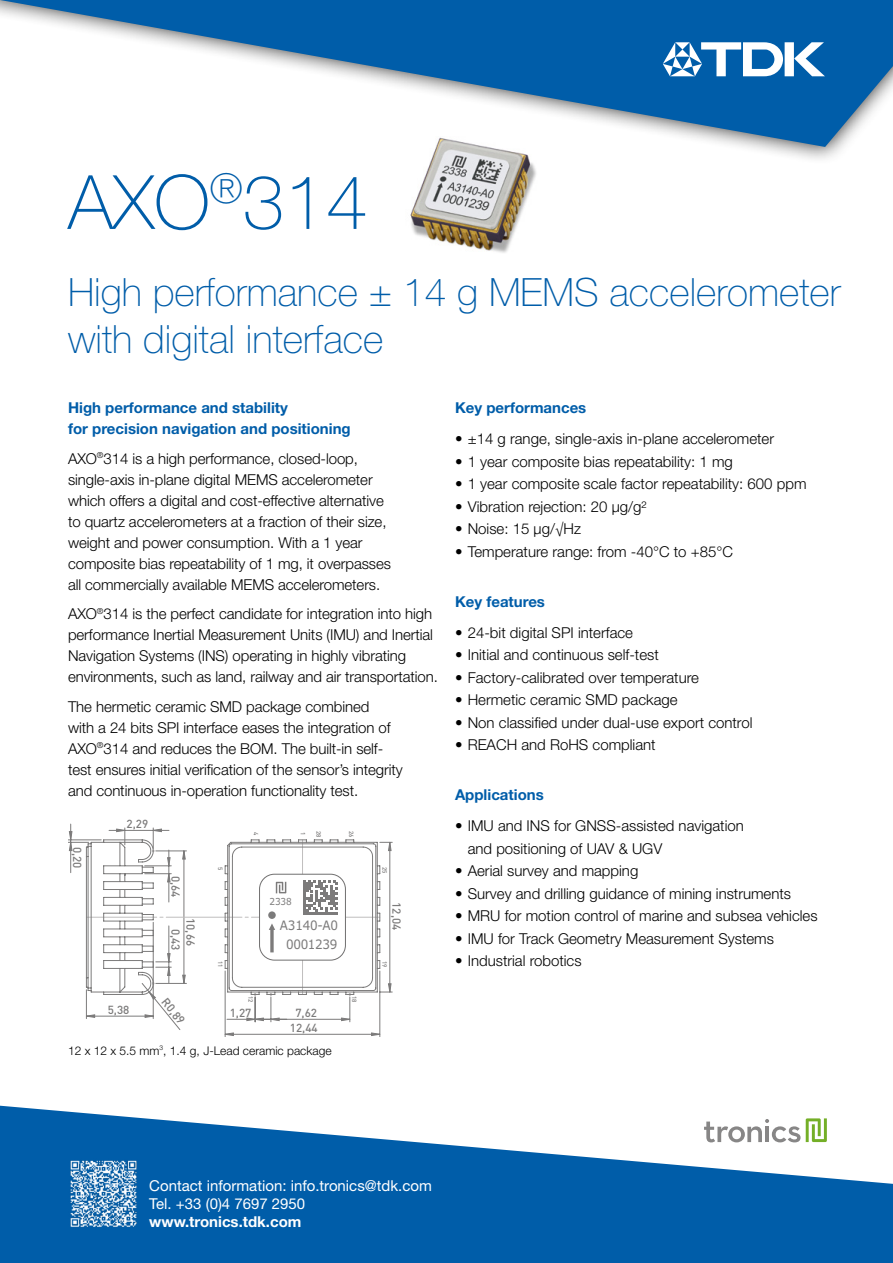
<style>
.page{position:relative;width:893px;height:1263px;background:#fff}
.page>*{position:absolute;margin:0;border:0;box-sizing:border-box;transform-origin:0 0}
.t1{font:100 75px "Helvetica Neue LT Std";color:#005da9}
.t2{font:100 39px/46.8px "Helvetica Neue LT Std";color:#005da9}
.t3{font:300 15px/21px "Helvetica Neue LT Std";letter-spacing:-.005em;color:#000}
.t4{font:700 15px/21px "Helvetica Neue LT Std";color:#005da9}
.t5{font:15px/18px "Helvetica Neue LT Std";color:#fff}
.t6{font:700 15px "Helvetica Neue LT Std";color:#fff}
.t7{font:13.05px "Verdana";letter-spacing:-.03em;color:#7c7b7b;scale:.92 1}
.t8{font:300 12px "Helvetica Neue LT Std";color:#000}
.t9{font:500 11.55px "DIN";color:#7c7b7b}
.t10{font:9.6px "Verdana";color:#7c7b7b;scale:.92 1}
.t11{font:500 6.15px "DIN";color:#7c7b7b}
</style>
<div class="page">
<svg style="left:0;top:1106px;width:893px;height:157px;fill:#005da9"></svg>
<svg style="left:0;top:0;width:893px;height:147px"></svg>
<svg style="left:663px;top:42px;width:162px;height:34px"></svg>
<img style="left:406px;top:137px;width:133px;height:116px">
<img style="left:68px;top:1158px;width:70px;height:70px">
<svg style="left:806px;top:1118px;width:21px;height:24px"></svg>
<svg style="left:704px;top:1119px;width:96px;height:23px"></svg>
<svg style="left:68px;top:824px;width:325px;height:213px"></svg>
<svg style="left:69px;top:832px;width:3px;height:18px"></svg>
<svg style="left:225px;top:1033px;width:155px;height:2px"></svg>
<svg style="left:388px;top:842px;width:3px;height:150px"></svg>
<svg style="left:86px;top:828px;width:294px;height:194px"></svg>
<h1 class="t1" style="left:68px;top:159px;width:301px">AXO<sup>®</sup>314</h1>
<h2 class="t2" style="left:68px;top:269px;width:774px">High performance ± 14 g MEMS accelerometer with digital interface</h2>
<p class="t4" style="left:68px;top:397px;width:284px">High performance and stability<br>for precision navigation and positioning</p>
<p class="t3" style="left:68px;top:447px;width:324px">AXO<sup>®</sup>314 is a high performance, closed-loop, single-axis in-plane digital MEMS accelerometer which offers a digital and cost-effective alternative to quartz accelerometers at a fraction of their size, weight and power consumption. With a 1 year composite bias repeatability of 1 mg, it overpasses all commercially available MEMS accelerometers.</p>
<p class="t3" style="left:68px;top:603px;width:371px">AXO<sup>®</sup>314 is the perfect candidate for integration into high performance Inertial Measurement Units (IMU) and Inertial Navigation Systems (INS) operating in highly vibrating environments, such as land, railway and air transportation.</p>
<p class="t3" style="left:68px;top:695px;width:336px">The hermetic ceramic SMD package combined<br>with a 24 bits SPI interface eases the integration of AXO<sup>®</sup>314 and reduces the BOM. The built-in self&shy;test ensures initial verification of the sensor’s integrity and continuous in-operation functionality test.</p>
<p class="t9" style="left:85px;top:846px;width:23px;rotate:90deg">0,20</p>
<p class="t9" style="left:127px;top:816px;width:23px">2,29</p>
<p class="t9" style="left:183px;top:876px;width:23px;rotate:90deg">0,64</p>
<p class="t9" style="left:183px;top:929px;width:23px;rotate:90deg">0,43</p>
<p class="t9" style="left:198px;top:918px;width:29px;rotate:90deg">10,66</p>
<p class="t9" style="left:108px;top:1002px;width:23px">5,38</p>
<p class="t9" style="left:170px;top:995px;width:31px;rotate:51deg">R0,89</p>
<p class="t11" style="left:260px;top:832px;width:5px;rotate:90deg">4</p>
<p class="t11" style="left:307px;top:832px;width:5px;rotate:90deg">1</p>
<p class="t11" style="left:323px;top:831px;width:8px;rotate:90deg">28</p>
<p class="t11" style="left:355px;top:831px;width:8px;rotate:90deg">26</p>
<p class="t11" style="left:224px;top:867px;width:5px;rotate:90deg">5</p>
<p class="t11" style="left:224px;top:961px;width:8px;rotate:90deg">11</p>
<p class="t10" style="left:270px;top:896px;width:26px">2338</p>
<p class="t7" style="left:286px;top:936px;width:57px">0001239</p>
<p class="t7" style="left:280px;top:917px;width:65px">A3140-A0</p>
<p class="t11" style="left:255px;top:996px;width:8px;rotate:90deg">12</p>
<p class="t11" style="left:358px;top:996px;width:8px;rotate:90deg">18</p>
<p class="t9" style="left:230px;top:1005px;width:23px">1,27</p>
<p class="t9" style="left:295px;top:1005px;width:23px">7,62</p>
<p class="t9" style="left:290px;top:1020px;width:29px">12,44</p>
<p class="t8" style="left:68px;top:1043px;width:265px">12 x 12 x 5.5 mm<sup>3</sup>, 1.4 g, J-Lead ceramic package</p>
<p class="t11" style="left:389px;top:867px;width:8px;rotate:90deg">25</p>
<p class="t9" style="left:404px;top:902px;width:29px;rotate:90deg">12,04</p>
<p class="t11" style="left:389px;top:961px;width:8px;rotate:90deg">19</p>
<p class="t4" style="left:455px;top:397px;width:133px">Key performances</p>
<p class="t3" style="left:455px;top:428px;width:321px">• ±14 g range, single-axis in-plane accelerometer</p>
<p class="t3" style="left:455px;top:450px;width:279px">• 1 year composite bias repeatability: 1 mg</p>
<p class="t3" style="left:455px;top:473px;width:353px">• 1 year composite scale factor repeatability: 600 ppm</p>
<p class="t3" style="left:455px;top:495px;width:193px">• Vibration rejection: 20 μg/g²</p>
<p class="t3" style="left:455px;top:518px;width:127px">• Noise: 15 μg/√Hz</p>
<p class="t3" style="left:455px;top:540px;width:280px">• Temperature range: from -40°C to +85°C</p>
<p class="t4" style="left:455px;top:591px;width:92px">Key features</p>
<p class="t3" style="left:455px;top:622px;width:180px">• 24-bit digital SPI interface</p>
<p class="t3" style="left:455px;top:644px;width:205px">• Initial and continuous self-test</p>
<p class="t3" style="left:455px;top:667px;width:245px">• Factory-calibrated over temperature</p>
<p class="t3" style="left:455px;top:689px;width:224px">• Hermetic ceramic SMD package</p>
<p class="t3" style="left:455px;top:712px;width:299px">• Non classified under dual-use export control</p>
<p class="t3" style="left:455px;top:734px;width:202px">• REACH and RoHS compliant</p>
<p class="t4" style="left:455px;top:784px;width:90px">Applications</p>
<p class="t3" style="left:468px;top:814px;width:278px;line-height:22.5px;text-indent:-13px">• IMU and INS for GNSS-assisted navigation and positioning of UAV &amp; UGV</p>
<p class="t3" style="left:455px;top:860px;width:185px">• Aerial survey and mapping</p>
<p class="t3" style="left:455px;top:883px;width:338px">• Survey and drilling guidance of mining instruments</p>
<p class="t3" style="left:455px;top:905px;width:364px">• MRU for motion control of marine and subsea vehicles</p>
<p class="t3" style="left:455px;top:928px;width:320px">• IMU for Track Geometry Measurement Systems</p>
<p class="t3" style="left:455px;top:950px;width:128px">• Industrial robotics</p>
<p class="t5" style="left:149px;top:1176px;width:284px">Contact information: info.tronics@tdk.com<br>Tel. +33 (0)4 7697 2950</p>
<p class="t6" style="left:149px;top:1212px;width:154px">www.tronics.tdk.com</p>
</div>
